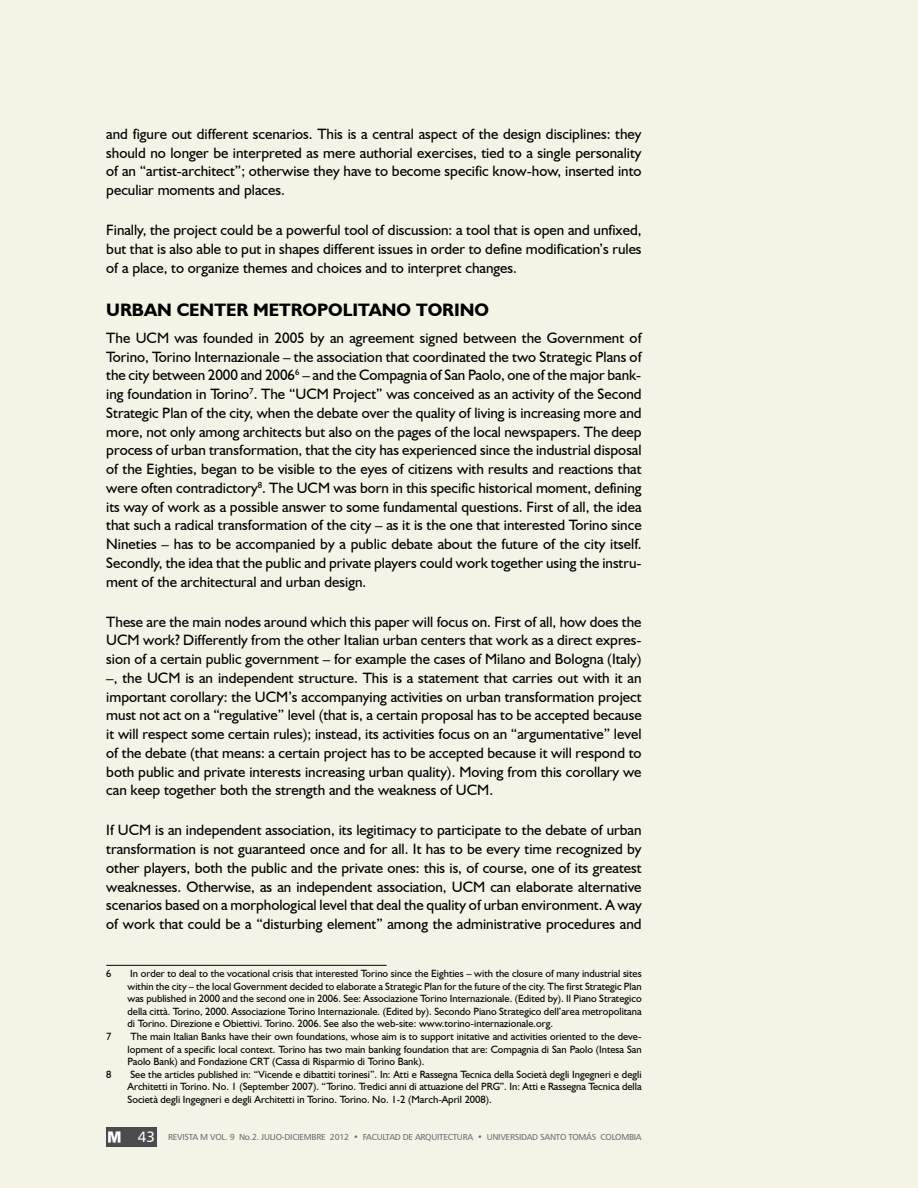
<style>
.page{position:relative;width:918px;height:1188px;background:#f4f4e6}
.page>*{position:absolute;margin:0;border:0;box-sizing:border-box;transform-origin:0 0}
.t1{font:700 18px "Humanist 521 BT";color:#000}
.t2{font:15px/18.8px "Humanist 521 BT";color:#000;text-align:justify}
.t3{font:10.5px/12.6px "Humanist 521 BT";color:#000;text-align:justify}
.t4{font:8.7px "Humanist 777 BT Roman B";letter-spacing:-.03em;color:#6d6e71}
.s1{font-size:15px;color:#fff}
</style>
<div class="page">
<img style="left:106px;top:1127px;width:51px;height:20px">
<hr style="left:106px;top:965px;width:281px;height:1px;background:#000">
<p class="t2" style="left:106px;top:124px;width:537px">and figure out different scenarios. This is a central aspect of the design disciplines: they should no longer be interpreted as mere authorial exercises, tied to a single personality of an “artist-architect”; otherwise they have to become specific know-how, inserted into peculiar moments and places.</p>
<p class="t2" style="left:106px;top:220px;width:537px">Finally, the project could be a powerful tool of discussion: a tool that is open and unfixed, but that is also able to put in shapes different issues in order to define modification’s rules of a place, to organize themes and choices and to interpret changes.</p>
<p class="t1" style="left:106px;top:298px;width:384px">URBAN CENTER METROPOLITANO TORINO</p>
<p class="t2" style="left:106px;top:328px;width:537px">The UCM was founded in 2005 by an agreement signed between the Government of Torino, Torino Internazionale – the association that coordinated the two Strategic Plans of the city between 2000 and 2006<sup>6</sup> – and the Compagnia of San Paolo, one of the major bank&shy;ing foundation in Torino<sup>7</sup>. The “UCM Project” was conceived as an activity of the Second Strategic Plan of the city, when the debate over the quality of living is increasing more and more, not only among architects but also on the pages of the local newspapers. The deep process of urban transformation, that the city has experienced since the industrial disposal of the Eighties, began to be visible to the eyes of citizens with results and reactions that were often contradictory<sup>8</sup>. The UCM was born in this specific historical moment, defining its way of work as a possible answer to some fundamental questions. First of all, the idea that such a radical transformation of the city – as it is the one that interested Torino since Nineties – has to be accompanied by a public debate about the future of the city itself.<br>Secondly, the idea that the public and private players could work together using the instru&shy;ment of the architectural and urban design.</p>
<p class="t2" style="left:106px;top:612px;width:537px">These are the main nodes around which this paper will focus on. First of all, how does the UCM work? Differently from the other Italian urban centers that work as a direct expres&shy;sion of a certain public government – for example the cases of Milano and Bologna (Italy) –, the UCM is an independent structure. This is a statement that carries out with it an important corollary: the UCM’s accompanying activities on urban transformation project must not act on a “regulative” level (that is, a certain proposal has to be accepted because it will respect some certain rules); instead, its activities focus on an “argumentative” level of the debate (that means: a certain project has to be accepted because it will respond to both public and private interests increasing urban quality). Moving from this corollary we can keep together both the strength and the weakness of UCM.</p>
<p class="t2" style="left:106px;top:821px;width:537px">If UCM is an independent association, its legitimacy to participate to the debate of urban transformation is not guaranteed once and for all. It has to be every time recognized by other players, both the public and the private ones: this is, of course, one of its greatest weaknesses. Otherwise, as an independent association, UCM can elaborate alternative scenarios based on a morphological level that deal the quality of urban environment. A way of work that could be a “disturbing element” among the administrative procedures and</p>
<p class="t3" style="left:106px;top:967px;width:7px">6</p>
<p class="t3" style="left:128px;top:967px;width:516px">In order to deal to the vocational crisis that interested Torino since the Eighties – with the closure of many industrial sites within the city – the local Government decided to elaborate a Strategic Plan for the future of the city. The first Strategic Plan was published in 2000 and the second one in 2006. See: Associazione Torino Internazionale. (Edited by). Il Piano Strategico della città. Torino, 2000. Associazione Torino Internazionale. (Edited by). Secondo Piano Strategico dell’area metropolitana di Torino. Direzione e Obiettivi. Torino. 2006. See also the web-site: www.torino-internazionale.org.</p>
<p class="t3" style="left:106px;top:1030px;width:7px">7</p>
<p class="t3" style="left:128px;top:1030px;width:516px">The main Italian Banks have their own foundations, whose aim is to support initative and activities oriented to the deve&shy;lopment of a specific local context. Torino has two main banking foundation that are: Compagnia di San Paolo (Intesa San Paolo Bank) and Fondazione CRT (Cassa di Risparmio di Torino Bank).</p>
<p class="t3" style="left:106px;top:1068px;width:7px">8</p>
<p class="t3" style="left:128px;top:1068px;width:516px">See the articles published in: “Vicende e dibattiti torinesi”. In: Atti e Rassegna Tecnica della Società degli Ingegneri e degli Architetti in Torino. No. 1 (September 2007). “Torino. Tredici anni di attuazione del PRG”. In: Atti e Rassegna Tecnica della Società degli Ingegneri e degli Architetti in Torino. Torino. No. 1-2 (March-April 2008).</p>
<p class="t4" style="left:138px;top:1132px;width:505px"><span class="s1">43</span> REVISTA M VOL. 9 No.2. JULIO-DICIEMBRE 2012 • FACULTAD DE ARQUITECTURA • UNIVERSIDAD SANTO TOMÁS COLOMBIA</p>
</div>
